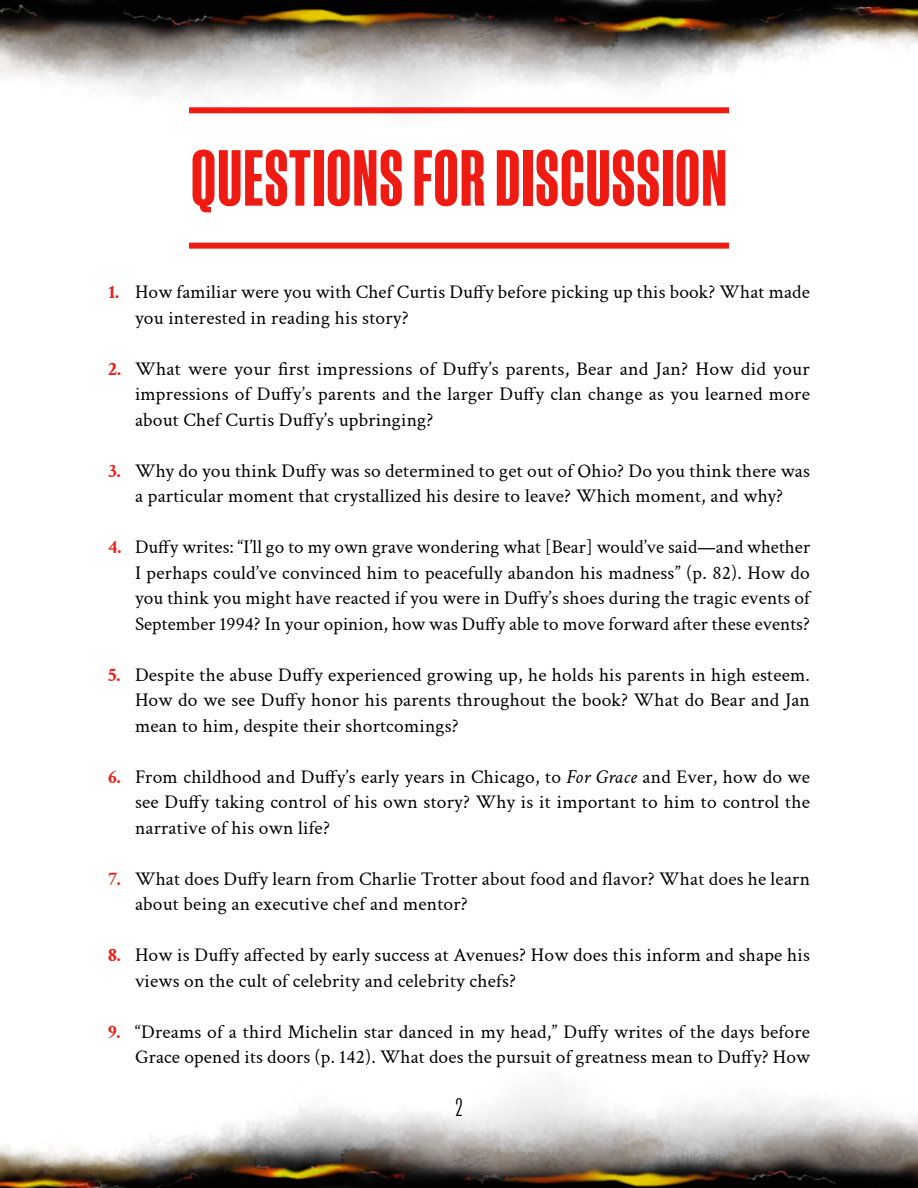
<style>
.page{position:relative;width:918px;height:1188px;background:#fff}
.page>*{position:absolute;margin:0;border:0;box-sizing:border-box;transform-origin:0 0}
.t1{font:700 75px "Manuka";letter-spacing:.02em;color:#ef1b13}
.t2{font:24px "Manuka";color:#000}
.t3{font:19.5px/25.5px "Crimson Text";letter-spacing:.01em;color:#000;text-align:justify}
.s1{font-weight:700;color:#ef1b13}
.s2{font-style:italic}
</style>
<div class="page">
<img style="left:0;top:0;width:918px;height:114px">
<img style="left:0;top:1089px;width:918px;height:99px">
<div style="left:189px;top:243px;width:540px;height:6px;background:#ef1b13"></div>
<div style="left:189px;top:107px;width:540px;height:6px;background:#ef1b13"></div>
<p class="t1" style="left:191px;top:139px;width:537px">QUESTIONS FOR DISCUSSION</p>
<p class="t3" style="left:135px;top:279px;width:676px;text-indent:-27px"><span class="s1">1.</span> How familiar were you with Chef Curtis Duffy before picking up this book? What made you interested in reading his story?</p>
<p class="t3" style="left:135px;top:355px;width:676px;text-indent:-27px"><span class="s1">2.</span> What were your first impressions of Duffy’s parents, Bear and Jan? How did your impressions of Duffy’s parents and the larger Duffy clan change as you learned more about Chef Curtis Duffy’s upbringing?</p>
<p class="t3" style="left:108px;top:457px;width:703px;text-align:center"><span class="s1">3.</span> Why do you think Duffy was so determined to get out of Ohio? Do you think there was a particular moment that crystallized his desire to leave? Which moment, and why?</p>
<p class="t3" style="left:135px;top:534px;width:677px;text-indent:-27px"><span class="s1">4.</span> Duffy writes: “I’ll go to my own grave wondering what [Bear] would’ve said—and whether I perhaps could’ve convinced him to peacefully abandon his madness” (p. 82). How do you think you might have reacted if you were in Duffy’s shoes during the tragic events of September 1994? In your opinion, how was Duffy able to move forward after these events?</p>
<p class="t3" style="left:135px;top:661px;width:677px;text-indent:-27px"><span class="s1">5.</span> Despite the abuse Duffy experienced growing up, he holds his parents in high esteem.<br>How do we see Duffy honor his parents throughout the book? What do Bear and Jan mean to him, despite their shortcomings?</p>
<p class="t3" style="left:135px;top:763px;width:676px;text-indent:-27px"><span class="s1">6.</span> From childhood and Duffy’s early years in Chicago, to <span class="s2">For Grace</span> and Ever, how do we see Duffy taking control of his own story? Why is it important to him to control the narrative of his own life?</p>
<p class="t3" style="left:135px;top:865px;width:677px;text-indent:-27px"><span class="s1">7.</span> What does Duffy learn from Charlie Trotter about food and flavor? What does he learn about being an executive chef and mentor?</p>
<p class="t3" style="left:135px;top:942px;width:676px;text-indent:-27px"><span class="s1">8.</span> How is Duffy affected by early success at Avenues? How does this inform and shape his views on the cult of celebrity and celebrity chefs?</p>
<p class="t3" style="left:108px;top:1018px;width:704px;text-align:right"><span class="s1">9.</span> “Dreams of a third Michelin star danced in my head,” Duffy writes of the days before<br>Grace opened its doors (p. 142). What does the pursuit of greatness mean to Duffy? How</p>
<p class="t2" style="left:456px;top:1096px;width:8px">2</p>
</div>
